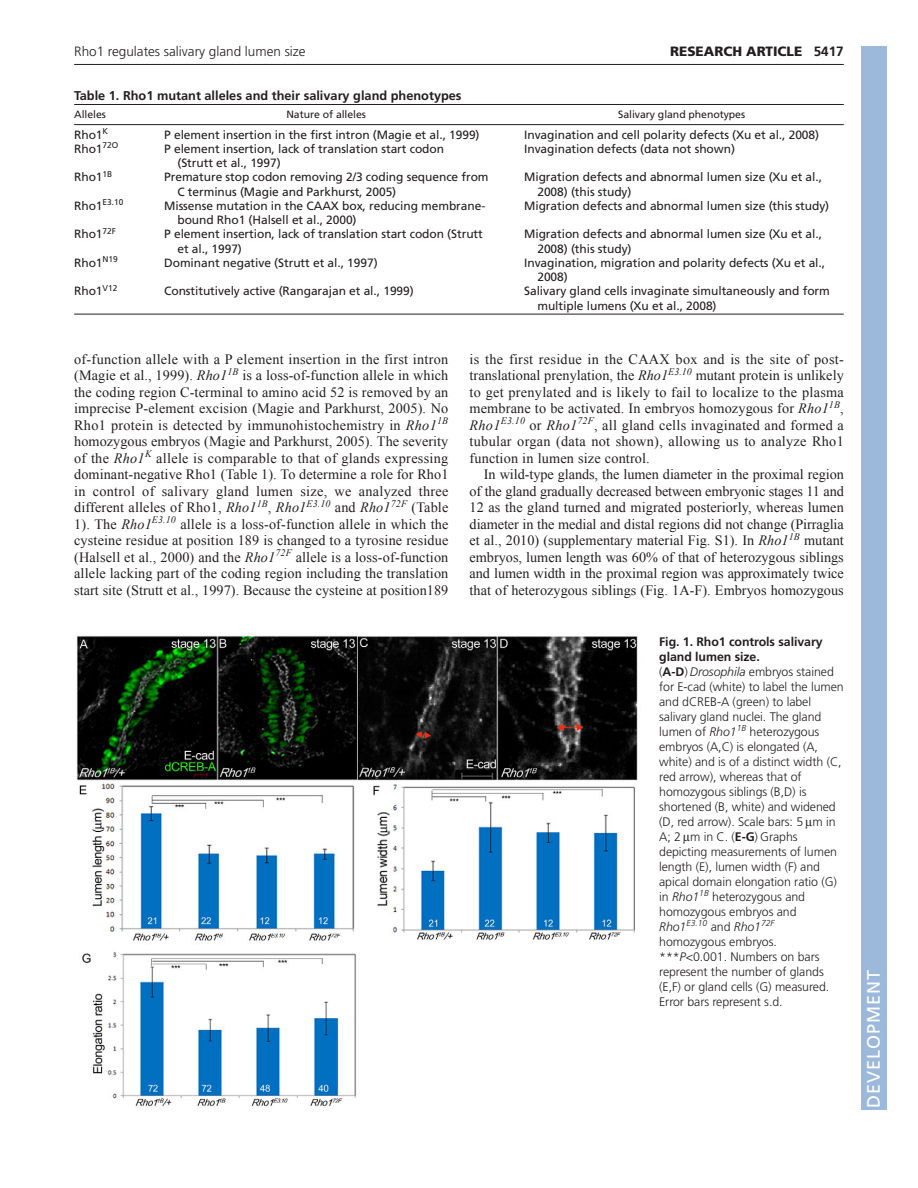
<style>
.page{position:relative;width:918px;height:1188px;background:#fff}
.page>*{position:absolute;margin:0;border:0;box-sizing:border-box;transform-origin:0 0}
.t1{font:18px "Frutiger LT Std";letter-spacing:.055em;color:#fff}
.t2{font:14.25px/16.5px "Times New Roman";letter-spacing:.005em;color:#231f20;text-align:justify}
.t3{font:300 13.5px "Frutiger LT Std";color:#231f20}
.t4{font:900 13.5px "Frutiger LT Std";color:#231f20}
.t5{font:700 12.75px "Frutiger LT Std";color:#231f20}
.t6{font:300 12.3px/15px "Frutiger LT Std";letter-spacing:-.005em;color:#231f20}
.t7{font:12px/14.2px "Frutiger LT Std";letter-spacing:-.005em;color:#231f20}
.t8{font:10.5px "Frutiger LT Std";letter-spacing:-.005em;color:#231f20}
.t9{font:8.4px "Frutiger LT Std";color:#231f20}
.s1{font-weight:700}
.s2{font-size:12px}
.s3{font-style:italic}
</style>
<div class="page">
<hr style="left:74px;top:64px;width:770px;height:1px;background:#231f20">
<hr style="left:74px;top:104px;width:770px;height:1px;background:#231f20">
<hr style="left:74px;top:124px;width:770px;height:1px;background:#231f20">
<hr style="left:74px;top:314px;width:770px;height:1px;background:#231f20">
<img style="left:76px;top:635px;width:562px;height:472px">
<div style="left:861px;top:46px;width:25px;height:1064px;background:#9cb9db"></div>
<p class="t3" style="left:74px;top:46px;width:233px">Rho1 regulates salivary gland lumen size</p>
<p class="t4" style="left:670px;top:46px;width:175px">RESEARCH ARTICLE <span class="s1">5417</span></p>
<p class="t5" style="left:74px;top:90px;width:389px">Table 1. Rho1 mutant alleles and their salivary gland phenotypes</p>
<p class="t8" style="left:74px;top:111px;width:33px">Alleles</p>
<p class="t8" style="left:286px;top:111px;width:81px">Nature of alleles</p>
<p class="t8" style="left:618px;top:111px;width:128px">Salivary gland phenotypes</p>
<p class="t7" style="left:74px;top:128px;width:35px">Rho1<sup>K</sup></p>
<p class="t7" style="left:164px;top:128px;width:317px">P element insertion in the first intron (Magie et al., 1999)</p>
<p class="t7" style="left:524px;top:128px;width:297px">Invagination and cell polarity defects (Xu et al., 2008)</p>
<p class="t7" style="left:74px;top:143px;width:46px">Rho1<sup>72O</sup></p>
<p class="t7" style="left:164px;top:143px;width:281px">P element insertion, lack of translation start codon</p>
<p class="t7" style="left:524px;top:143px;width:212px">Invagination defects (data not shown)</p>
<p class="t7" style="left:177px;top:157px;width:105px">(Strutt et al., 1997)</p>
<p class="t7" style="left:74px;top:171px;width:40px">Rho1<sup>1B</sup></p>
<p class="t7" style="left:164px;top:171px;width:326px">Premature stop codon removing 2/3 coding sequence from</p>
<p class="t7" style="left:524px;top:171px;width:299px">Migration defects and abnormal lumen size (Xu et al.,</p>
<p class="t7" style="left:177px;top:185px;width:220px">C terminus (Magie and Parkhurst, 2005)</p>
<p class="t7" style="left:537px;top:185px;width:96px">2008) (this study)</p>
<p class="t9" style="left:74px;top:199px;width:51px"><span class="s2">Rho1</span>E3.10</p>
<p class="t7" style="left:164px;top:200px;width:323px">Missense mutation in the CAAX box, reducing membrane-</p>
<p class="t7" style="left:524px;top:200px;width:307px">Migration defects and abnormal lumen size (this study)</p>
<p class="t7" style="left:177px;top:214px;width:181px">bound Rho1 (Halsell et al., 2000)</p>
<p class="t7" style="left:74px;top:228px;width:43px">Rho1<sup>72F</sup></p>
<p class="t7" style="left:164px;top:228px;width:320px">P element insertion, lack of translation start codon (Strutt</p>
<p class="t7" style="left:524px;top:228px;width:299px">Migration defects and abnormal lumen size (Xu et al.,</p>
<p class="t7" style="left:177px;top:242px;width:66px">et al., 1997)</p>
<p class="t7" style="left:537px;top:242px;width:96px">2008) (this study)</p>
<p class="t7" style="left:74px;top:257px;width:45px">Rho1<sup>N19</sup></p>
<p class="t7" style="left:164px;top:257px;width:215px">Dominant negative (Strutt et al., 1997)</p>
<p class="t7" style="left:537px;top:257px;width:289px;text-indent:-13px">Invagination, migration and polarity defects (Xu et al.,<br>2008)</p>
<p class="t7" style="left:74px;top:285px;width:45px">Rho1<sup>V12</sup></p>
<p class="t7" style="left:164px;top:285px;width:251px">Constitutively active (Rangarajan et al., 1999)</p>
<p class="t7" style="left:537px;top:285px;width:294px;text-indent:-13px">Salivary gland cells invaginate simultaneously and form multiple lumens (Xu et al., 2008)</p>
<p class="t2" style="left:74px;top:351px;width:376px">of-function allele with a P element insertion in the first intron (Magie et al., 1999). <span class="s3">Rho1</span><sup>1B</sup> is a loss-of-function allele in which the coding region C-terminal to amino acid 52 is removed by an imprecise P-element excision (Magie and Parkhurst, 2005). No Rho1 protein is detected by immunohistochemistry in <span class="s3">Rho1</span><sup>1B </sup>homozygous embryos (Magie and Parkhurst, 2005). The severity of the <span class="s3">Rho1</span><sup>K</sup> allele is comparable to that of glands expressing dominant-negative Rho1 (Table 1). To determine a role for Rho1 in control of salivary gland lumen size, we analyzed three different alleles of Rho1, <span class="s3">Rho1</span><sup>1B</sup>, <span class="s3">Rho1</span><sup>E3.10</sup> and <span class="s3">Rho1</span><sup>72F</sup> (Table 1). The <span class="s3">Rho1</span><sup>E3.10</sup> allele is a loss-of-function allele in which the cysteine residue at position 189 is changed to a tyrosine residue (Halsell et al., 2000) and the <span class="s3">Rho1</span><sup>72F</sup> allele is a loss-of-function allele lacking part of the coding region including the translation start site (Strutt et al., 1997). Because the cysteine at position189</p>
<p class="t2" style="left:470px;top:351px;width:376px">is the first residue in the CAAX box and is the site of post&shy;translational prenylation, the <span class="s3">Rho1</span><sup>E3.10</sup> mutant protein is unlikely to get prenylated and is likely to fail to localize to the plasma membrane to be activated. In embryos homozygous for <span class="s3">Rho1</span><sup>1B</sup>, <span class="s3">Rho1</span><sup>E3.10</sup> or <span class="s3">Rho1</span><sup>72F</sup>, all gland cells invaginated and formed a tubular organ (data not shown), allowing us to analyze Rho1 function in lumen size control.</p>
<p class="t2" style="left:470px;top:466px;width:376px;text-indent:14px">In wild-type glands, the lumen diameter in the proximal region of the gland gradually decreased between embryonic stages 11 and 12 as the gland turned and migrated posteriorly, whereas lumen diameter in the medial and distal regions did not change (Pirraglia et al., 2010) (supplementary material Fig. S1). In <span class="s3">Rho1</span><sup>1B</sup> mutant embryos, lumen length was 60% of that of heterozygous siblings and lumen width in the proximal region was approximately twice that of heterozygous siblings (Fig. 1A-F). Embryos homozygous</p>
<p class="t6" style="left:659px;top:635px;width:186px"><span class="s1">Fig. 1. Rho1 controls salivary gland lumen size.<br></span>(<span class="s1">A-D</span>) <span class="s3">Drosophila</span> embryos stained for E-cad (white) to label the lumen and dCREB-A (green) to label salivary gland nuclei. The gland lumen of <span class="s3">Rho1</span><sup>1B</sup> heterozygous embryos (A,C) is elongated (A, white) and is of a distinct width (C, red arrow), whereas that of homozygous siblings (B,D) is shortened (B, white) and widened (D, red arrow). Scale bars: 5 m in<br>A; 2 m in C. (<span class="s1">E-G</span>) Graphs depicting measurements of lumen length (E), lumen width (F) and apical domain elongation ratio (G) in <span class="s3">Rho1</span><sup>1B</sup> heterozygous and homozygous embryos and<br><span class="s3">Rho1</span><sup>E3.10</sup> and <span class="s3">Rho1</span><sup>72F </sup>homozygous embryos. ***<span class="s3">P</span>&lt;0.001. Numbers on bars represent the number of glands (E,F) or gland cells (G) measured.<br>Error bars represent s.d.</p>
<p class="t1" style="left:863px;top:1108px;width:140px;rotate:-90deg">DEVELOPMENT</p>
</div>
